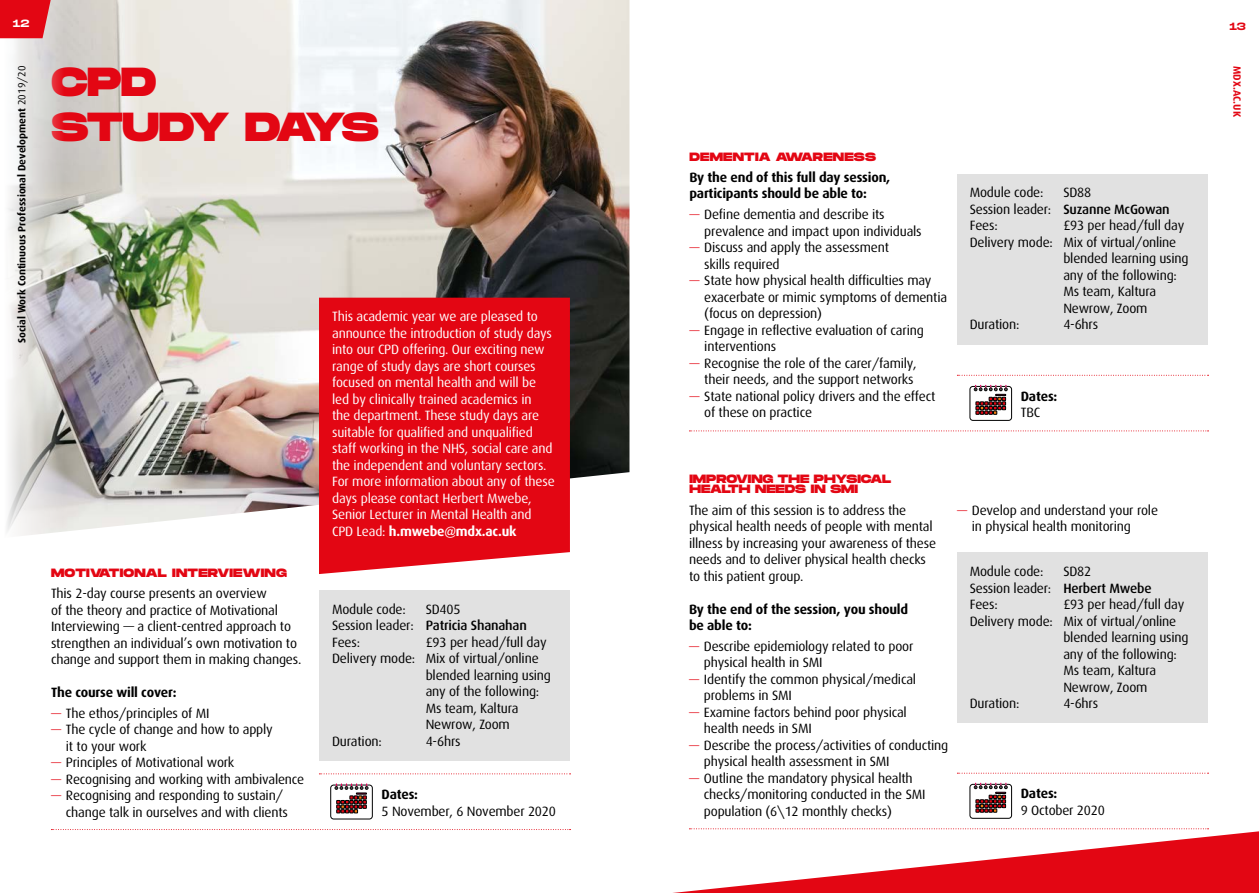
<style>
.page{position:relative;width:1259px;height:893px;background:#fff}
.page>*{position:absolute;margin:0;border:0;box-sizing:border-box;transform-origin:0 0}
._02_Small_title{font:800 40.5px/45px "Monument Extended";letter-spacing:-.035em;color:#e30613}
._07_Body_text{font:13.5px/16.5px "Dax";letter-spacing:-.015em;color:#000}
._07_Body_text-2{font:13.5px/16.5px "Dax";letter-spacing:-.015em;color:#fff}
._04_Headings_02{font:13.5px/16.5px "Dax";letter-spacing:-.015em;color:#000}
._07_Body_text-3{font:700 13.5px/16.5px "Dax";letter-spacing:-.015em;color:#000}
._07_Body_text-4{font:500 13.5px "Dax";letter-spacing:-.015em;color:#000}
._04_Headings_02-2{font:800 12px "Monument Extended";letter-spacing:.02em;color:#e30613}
._04_Headings_02-3{font:800 12px/10.5px "Monument Extended";letter-spacing:-.005em;color:#e30613}
.t1{font:700 10.5px "Dax";color:#000}
.t2{font:700 10.5px "Dax";color:#e30613}
.t3{font:10.5px "Monument Extended";color:#fff}
.t4{font:10.5px "Monument Extended";color:#e30613}
.s1{font-weight:400}
.s2{font-size:12.75px;color:#e30613}
.s3{font-weight:500}
.s4{font-weight:700}
</style>
<div class="page">
<img style="left:77px;top:0;width:552px;height:530px">
<div style="left:319px;top:298px;width:251px;height:276px;background:#e30613"></div>
<div style="left:319px;top:591px;width:251px;height:170px;background:#e1e1e1"></div>
<svg style="left:957px;top:375px;width:251px;height:1px"></svg>
<svg style="left:957px;top:773px;width:251px;height:1px"></svg>
<div style="left:957px;top:174px;width:251px;height:170px;background:#e1e1e1"></div>
<svg style="left:689px;top:431px;width:519px;height:1px"></svg>
<svg style="left:969px;top:385px;width:43px;height:36px"></svg>
<svg style="left:969px;top:783px;width:43px;height:36px"></svg>
<div style="left:957px;top:552px;width:251px;height:170px;background:#e1e1e1"></div>
<svg style="left:319px;top:773px;width:251px;height:1px"></svg>
<svg style="left:51px;top:829px;width:519px;height:1px"></svg>
<svg style="left:330px;top:783px;width:43px;height:36px"></svg>
<svg style="left:673px;top:828px;width:586px;height:65px"></svg>
<svg style="left:0;top:0;width:77px;height:536px"></svg>
<p class="t3" style="left:13px;top:15px;width:18px">12</p>
<p class="t4" style="left:1229px;top:18px;width:18px">13</p>
<p class="t1" style="left:16px;top:343px;width:279px;rotate:-90deg">Social Work Continuous Professional Development <span class="s1">2019/20</span></p>
<p class="t2" style="left:1243px;top:66px;width:52px;rotate:90deg">MDX.AC.UK</p>
<p class="_02_Small_title" style="left:51px;top:58px;width:329px">CPD<br>STUDY DAYS</p>
<p class="_04_Headings_02-2" style="left:689px;top:148px;width:188px">DEMENTIA AWARENESS</p>
<p class="_07_Body_text-3" style="left:689px;top:169px;width:202px">By the end of this full day session, participants should be able to:</p>
<p class="_07_Body_text" style="left:704px;top:206px;width:219px;text-indent:-15px"><span class="s2">—</span> Define dementia and describe its prevalence and impact upon individuals</p>
<p class="_07_Body_text" style="left:689px;top:239px;width:201px"><span class="s2">—</span> Discuss and apply the assessment</p>
<p class="_07_Body_text" style="left:704px;top:256px;width:77px">skills required</p>
<p class="_07_Body_text" style="left:704px;top:272px;width:244px;text-indent:-15px"><span class="s2">—</span> State how physical health difficulties may exacerbate or mimic symptoms of dementia (focus on depression)</p>
<p class="_07_Body_text" style="left:704px;top:322px;width:221px;text-indent:-15px"><span class="s2">—</span> Engage in reflective evaluation of caring interventions</p>
<p class="_07_Body_text" style="left:689px;top:355px;width:229px;text-align:right"><span class="s2">—</span> Recognise the role of the carer/family, their needs, and the support networks</p>
<p class="_07_Body_text" style="left:704px;top:388px;width:233px;text-indent:-15px"><span class="s2">—</span> State national policy drivers and the effect of these on practice</p>
<p class="_07_Body_text-3" style="left:1020px;top:388px;width:38px">Dates:<br><span class="s1">TBC</span></p>
<p class="_07_Body_text" style="left:969px;top:184px;width:75px">Module code:</p>
<p class="_07_Body_text" style="left:1063px;top:184px;width:29px">SD88</p>
<p class="_07_Body_text" style="left:969px;top:201px;width:201px">Session leader: <span class="s3">Suzanne McGowan</span></p>
<p class="_07_Body_text" style="left:969px;top:217px;width:29px">Fees:</p>
<p class="_07_Body_text" style="left:1063px;top:217px;width:122px">£93 per head/full day</p>
<p class="_07_Body_text" style="left:1063px;top:234px;width:127px;text-indent:-94px">Delivery mode: Mix of virtual/online blended learning using any of the following:<br>Ms team, Kaltura<br>Newrow, Zoom</p>
<p class="_07_Body_text" style="left:969px;top:316px;width:51px">Duration:</p>
<p class="_07_Body_text" style="left:1063px;top:316px;width:36px">4-6hrs</p>
<p class="_07_Body_text-2" style="left:332px;top:308px;width:224px">This academic year we are pleased to announce the introduction of study days into our CPD offering. Our exciting new range of study days are short courses focused on mental health and will be led by clinically trained academics in<br>the department. These study days are suitable for qualified and unqualified staff working in the NHS, social care and the independent and voluntary sectors.<br>For more information about any of these days please contact Herbert Mwebe, Senior Lecturer in Mental Health and CPD Lead: <span class="s4">h.mwebe@mdx.ac.uk</span></p>
<p class="_04_Headings_02-3" style="left:689px;top:473px;width:203px">IMPROVING THE PHYSICAL<br>HEALTH NEEDS IN SMI</p>
<p class="_04_Headings_02" style="left:689px;top:502px;width:248px">The aim of this session is to address the physical health needs of people with mental illness by increasing your awareness of these needs and to deliver physical health checks to this patient group.</p>
<p class="_07_Body_text-3" style="left:689px;top:601px;width:220px">By the end of the session, you should be able to:</p>
<p class="_07_Body_text" style="left:704px;top:638px;width:211px;text-indent:-15px"><span class="s2">—</span> Describe epidemiology related to poor physical health in SMI</p>
<p class="_07_Body_text" style="left:704px;top:671px;width:214px;text-indent:-15px"><span class="s2">—</span> Identify the common physical/medical problems in SMI</p>
<p class="_07_Body_text" style="left:704px;top:704px;width:204px;text-indent:-15px"><span class="s2">—</span> Examine factors behind poor physical health needs in SMI</p>
<p class="_07_Body_text" style="left:704px;top:737px;width:246px;text-indent:-15px"><span class="s2">—</span> Describe the process/activities of conducting physical health assessment in SMI</p>
<p class="_07_Body_text" style="left:704px;top:770px;width:223px;text-indent:-15px"><span class="s2">—</span> Outline the mandatory physical health checks/monitoring conducted in the SMI population (6\12 monthly checks)</p>
<p class="_07_Body_text" style="left:972px;top:502px;width:188px;text-indent:-15px"><span class="s2">—</span> Develop and understand your role in physical health monitoring</p>
<p class="_07_Body_text" style="left:969px;top:564px;width:75px">Module code:</p>
<p class="_07_Body_text" style="left:1063px;top:564px;width:29px">SD82</p>
<p class="_07_Body_text" style="left:969px;top:580px;width:183px">Session leader: <span class="s3">Herbert Mwebe</span></p>
<p class="_07_Body_text" style="left:969px;top:597px;width:29px">Fees:</p>
<p class="_07_Body_text" style="left:1063px;top:597px;width:122px">£93 per head/full day</p>
<p class="_07_Body_text" style="left:1063px;top:613px;width:127px;text-indent:-94px">Delivery mode: Mix of virtual/online blended learning using any of the following:<br>Ms team, Kaltura<br>Newrow, Zoom</p>
<p class="_07_Body_text" style="left:969px;top:696px;width:51px">Duration:</p>
<p class="_07_Body_text" style="left:1063px;top:696px;width:36px">4-6hrs</p>
<p class="_04_Headings_02-2" style="left:51px;top:564px;width:237px">MOTIVATIONAL INTERVIEWING</p>
<p class="_04_Headings_02" style="left:51px;top:585px;width:252px">This 2-day course presents an overview<br>of the theory and practice of Motivational Interviewing — a client-centred approach to strengthen an individual’s own motivation to change and support them in making changes.</p>
<p class="_07_Body_text-3" style="left:51px;top:684px;width:127px">The course will cover:</p>
<p class="_07_Body_text" style="left:51px;top:705px;width:160px"><span class="s2">—</span> The ethos/principles of MI</p>
<p class="_07_Body_text" style="left:66px;top:722px;width:208px;text-indent:-15px"><span class="s2">—</span> The cycle of change and how to apply it to your work</p>
<p class="_07_Body_text" style="left:51px;top:755px;width:185px"><span class="s2">—</span> Principles of Motivational work</p>
<p class="_07_Body_text" style="left:51px;top:771px;width:255px"><span class="s2">—</span> Recognising and working with ambivalence</p>
<p class="_07_Body_text" style="left:66px;top:788px;width:223px;text-indent:-15px"><span class="s2">—</span> Recognising and responding to sustain/ change talk in ourselves and with clients</p>
<p class="_07_Body_text" style="left:332px;top:601px;width:75px">Module code:</p>
<p class="_07_Body_text" style="left:426px;top:601px;width:36px">SD405</p>
<p class="_07_Body_text-4" style="left:332px;top:618px;width:196px"><span class="s1">Session leader:</span> Patricia Shanahan</p>
<p class="_07_Body_text" style="left:332px;top:634px;width:29px">Fees:</p>
<p class="_07_Body_text" style="left:426px;top:634px;width:122px">£93 per head/full day</p>
<p class="_07_Body_text" style="left:426px;top:651px;width:127px;text-indent:-94px">Delivery mode: Mix of virtual/online blended learning using any of the following:<br>Ms team, Kaltura<br>Newrow, Zoom</p>
<p class="_07_Body_text" style="left:332px;top:733px;width:51px">Duration:</p>
<p class="_07_Body_text" style="left:426px;top:733px;width:36px">4-6hrs</p>
<p class="_07_Body_text" style="left:1020px;top:786px;width:86px"><span class="s4">Dates:<br></span>9 October 2020</p>
<p class="_07_Body_text" style="left:381px;top:786px;width:176px"><span class="s4">Dates:<br></span>5 November, 6 November 2020</p>
</div>
